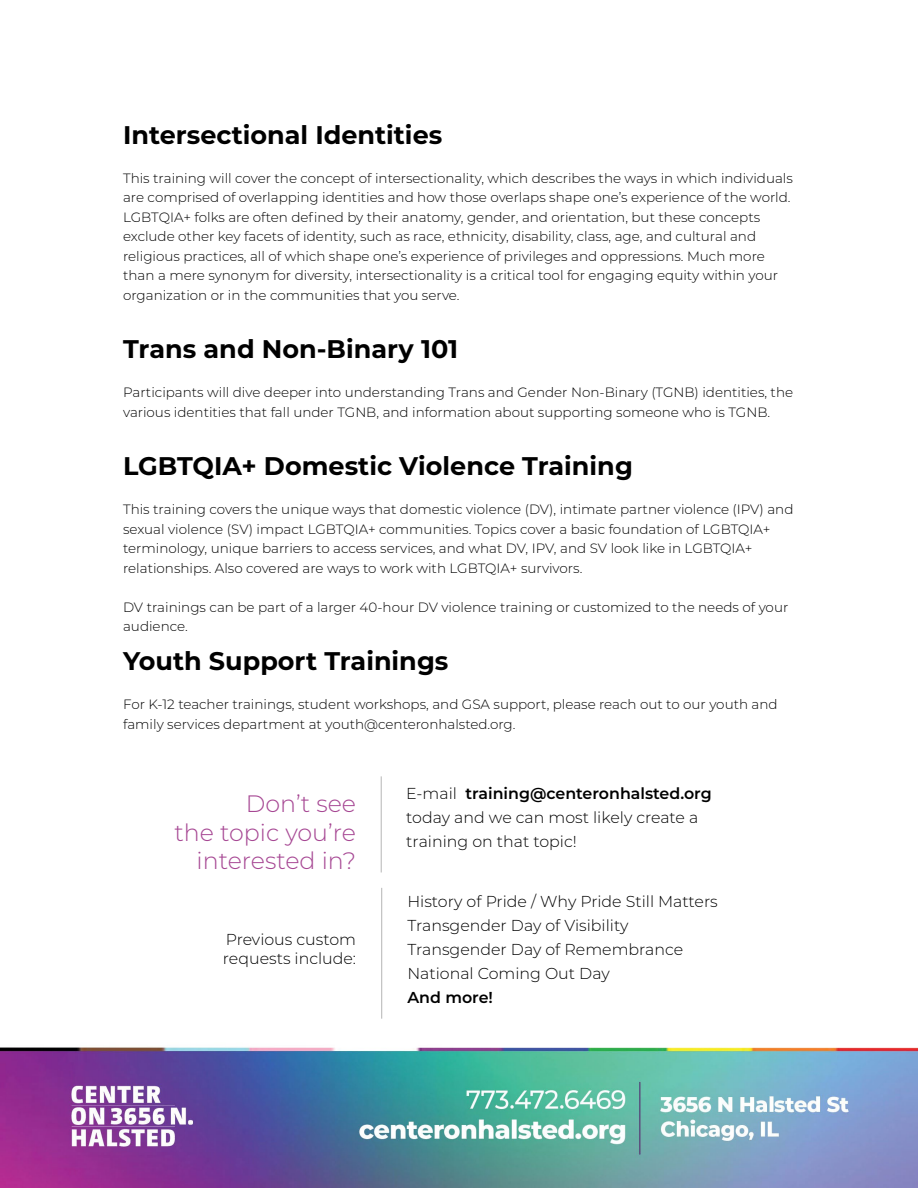
<style>
.page{position:relative;width:918px;height:1188px;background:#fff}
.page>*{position:absolute;margin:0;border:0;box-sizing:border-box;transform-origin:0 0}
.t1{font:700 25.5px "Montserrat";color:#000}
.t2{font:300 23.7px/28.5px "Montserrat";color:#a64793;text-align:right}
.t3{font:300 15.9px/24px "Montserrat";color:#000}
.t4{font:600 15.9px "Montserrat";color:#000}
.t5{font:300 13.5px/19.5px "Montserrat";color:#000}
.s1{font-weight:600}
</style>
<div class="page">
<img style="left:0;top:1047px;width:918px;height:141px">
<hr style="left:381px;top:776px;width:1px;height:97px;background:#000">
<hr style="left:381px;top:888px;width:1px;height:131px;background:#000">
<h1 class="t1" style="left:123px;top:116px;width:321px">Intersectional Identities</h1>
<p class="t5" style="left:123px;top:168px;width:671px">This training will cover the concept of intersectionality, which describes the ways in which individuals are comprised of overlapping identities and how those overlaps shape one’s experience of the world.<br>LGBTQIA+ folks are often defined by their anatomy, gender, and orientation, but these concepts exclude other key facets of identity, such as race, ethnicity, disability, class, age, and cultural and religious practices, all of which shape one’s experience of privileges and oppressions. Much more than a mere synonym for diversity, intersectionality is a critical tool for engaging equity within your organization or in the communities that you serve.</p>
<h1 class="t1" style="left:123px;top:331px;width:337px">Trans and Non-Binary 101</h1>
<p class="t5" style="left:123px;top:382px;width:672px">Participants will dive deeper into understanding Trans and Gender Non-Binary (TGNB) identities, the various identities that fall under TGNB, and information about supporting someone who is TGNB.</p>
<h1 class="t1" style="left:123px;top:448px;width:511px">LGBTQIA+ Domestic Violence Training</h1>
<p class="t5" style="left:123px;top:499px;width:672px">This training covers the unique ways that domestic violence (DV), intimate partner violence (IPV) and sexual violence (SV) impact LGBTQIA+ communities. Topics cover a basic foundation of LGBTQIA+ terminology, unique barriers to access services, and what DV, IPV, and SV look like in LGBTQIA+ relationships. Also covered are ways to work with LGBTQIA+ survivors.</p>
<p class="t5" style="left:123px;top:597px;width:667px">DV trainings can be part of a larger 40-hour DV violence training or customized to the needs of your audience.</p>
<h1 class="t1" style="left:123px;top:643px;width:327px">Youth Support Trainings</h1>
<p class="t5" style="left:123px;top:694px;width:656px">For K-12 teacher trainings, student workshops, and GSA support, please reach out to our youth and family services department at youth@centeronhalsted.org.</p>
<h2 class="t2" style="left:174px;top:789px;width:183px">Don’t see<br>the topic you’re interested in?</h2>
<p class="t3" style="left:223px;top:930px;width:135px;line-height:19px">Previous custom requests include:</p>
<p class="t3" style="left:406px;top:781px;width:307px">E-mail <span class="s1">training@centeronhalsted.org </span>today and we can most likely create a training on that topic!</p>
<p class="t3" style="left:407px;top:889px;width:312px">History of Pride / Why Pride Still Matters<br>Transgender Day of Visibility<br>Transgender Day of Remembrance<br>National Coming Out Day</p>
<p class="t4" style="left:407px;top:986px;width:87px">And more!</p>
</div>
